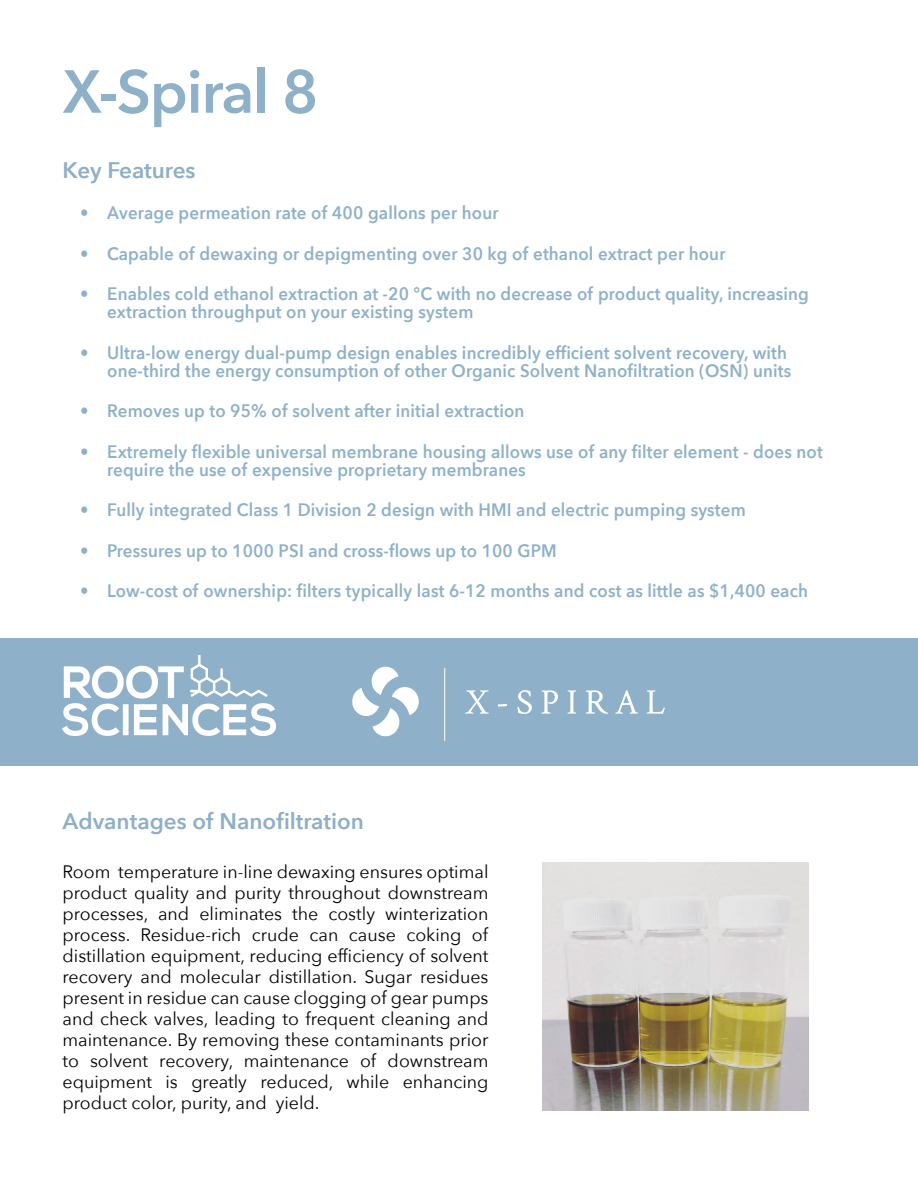
<style>
.page{position:relative;width:918px;height:1188px;background:#fff}
.page>*{position:absolute;margin:0;border:0;box-sizing:border-box;transform-origin:0 0}
.t1{font:600 60px "Avenir Next";letter-spacing:-.02em;color:#8eb1c9}
.t2{font:600 22.5px "Avenir Next";color:#8eafc7}
.t3{font:600 18px/18px "Avenir Next";letter-spacing:.01em;color:#8eb1c9;scale:.94 1}
.t4{font:18px/21px "Avenir Next";color:#000;text-align:justify}
</style>
<div class="page">
<div style="left:0;top:639px;width:918px;height:127px;background:#8eb1c9"></div>
<img style="left:63px;top:656px;width:212px;height:79px">
<img style="left:543px;top:862px;width:266px;height:249px">
<img style="left:352px;top:666px;width:313px;height:75px">
<p class="t1" style="left:63px;top:40px;width:257px">X-Spiral 8</p>
<p class="t2" style="left:63px;top:151px;width:135px">Key Features</p>
<p class="t3" style="left:80px;top:204px;width:447px">• Average permeation rate of 400 gallons per hour</p>
<p class="t3" style="left:80px;top:244px;width:688px">• Capable of dewaxing or depigmenting over 30 kg of ethanol extract per hour</p>
<p class="t3" style="left:107px;top:285px;width:748px;text-indent:-27px">• Enables cold ethanol extraction at -20 °C with no decrease of product quality, increasing extraction throughput on your existing system</p>
<p class="t3" style="left:80px;top:343px;width:758px;text-align:right">• Ultra-low energy dual-pump design enables incredibly efficient solvent recovery, with one-third the energy consumption of other Organic Solvent Nanofiltration (OSN) units</p>
<p class="t3" style="left:80px;top:402px;width:474px">• Removes up to 95% of solvent after initial extraction</p>
<p class="t3" style="left:107px;top:442px;width:763px;text-indent:-27px">• Extremely flexible universal membrane housing allows use of any filter element - does not require the use of expensive proprietary membranes</p>
<p class="t3" style="left:80px;top:501px;width:710px">• Fully integrated Class 1 Division 2 design with HMI and electric pumping system</p>
<p class="t3" style="left:80px;top:541px;width:509px">• Pressures up to 1000 PSI and cross-flows up to 100 GPM</p>
<p class="t3" style="left:80px;top:582px;width:776px">• Low-cost of ownership: filters typically last 6-12 months and cost as little as $1,400 each</p>
<p class="t2" style="left:63px;top:802px;width:303px">Advantages of Nanofiltration</p>
<p class="t4" style="left:63px;top:860px;width:428px">Room temperature in-line dewaxing ensures optimal product quality and purity throughout downstream processes, and eliminates the costly winterization process. Residue-rich crude can cause coking of distillation equipment, reducing efficiency of solvent recovery and molecular distillation. Sugar residues present in residue can cause clogging of gear pumps and check valves, leading to frequent cleaning and maintenance. By removing these contaminants prior to solvent recovery, maintenance of downstream equipment is greatly reduced, while enhancing product color, purity, and yield.</p>
</div>
